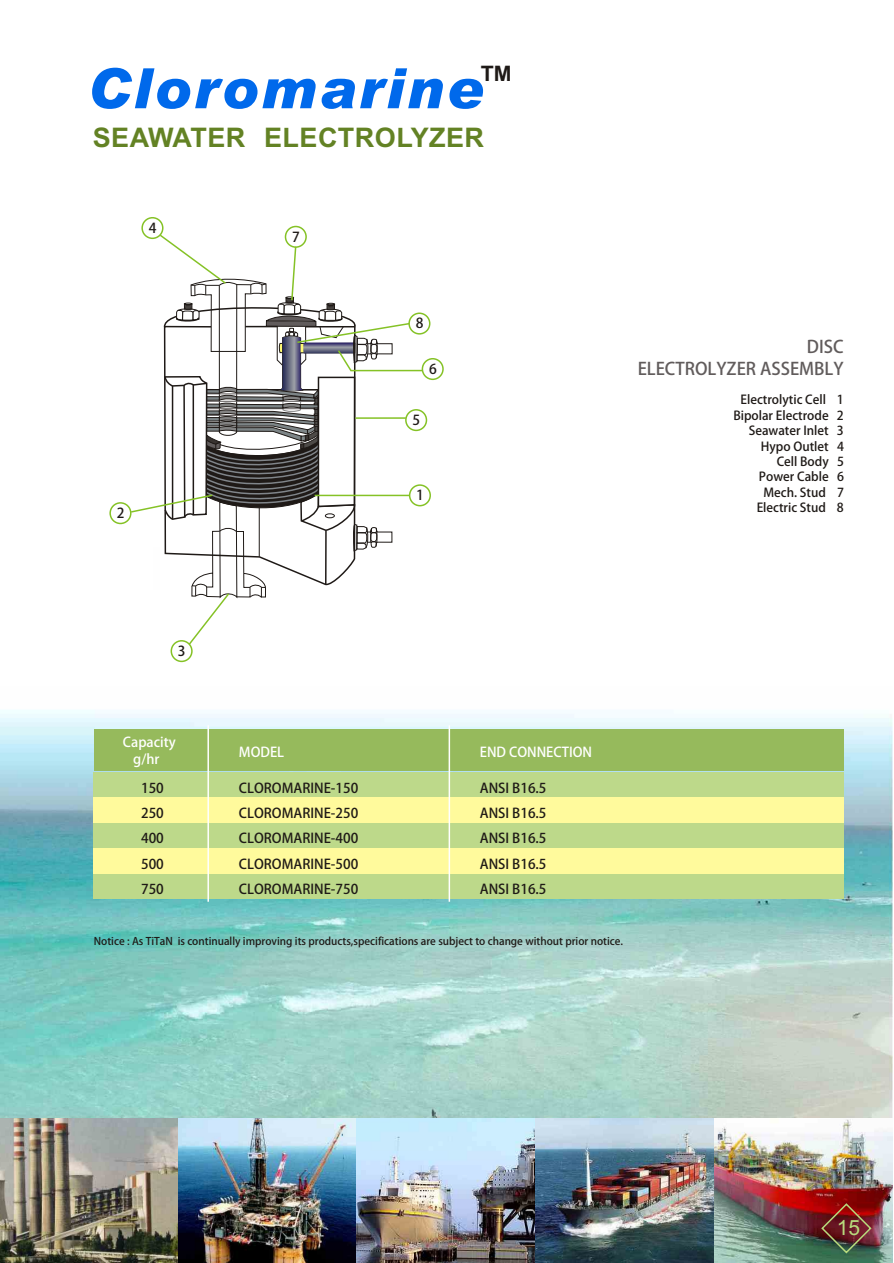
<style>
.page{position:relative;width:894px;height:1263px;background:#fff}
.page>*{position:absolute;margin:0;border:0;box-sizing:border-box;transform-origin:0 0}
.t1{font:italic 900 55.8px "Arial";letter-spacing:.045em;color:#0069eb}
.t2{font:700 27px "Arial";letter-spacing:.015em;color:#638224}
.t3{font:700 21.3px "Arial";color:#1f1a17}
.t4{font:21px "Arial";color:#b8db7d}
.t5{font:17.25px/21.6px "Adobe Heiti Std";color:#615c5c;text-align:right}
.t6{font:13.65px "Adobe Heiti Std";color:#1f1a17}
.t7{font:13.5px/25.3px "Adobe Heiti Std";color:#1f1a17;text-align:justify}
.t8{font:13.5px/17.1px "Adobe Heiti Std";color:#fff;text-align:center}
.t9{font:12.3px/15.5px "Adobe Heiti Std";color:#1f1a17;text-align:right}
.t10{font:10.5px "Adobe Heiti Std";color:#1f1a17}
</style>
<div class="page">
<img style="left:0;top:710px;width:893px;height:408px">
<div style="left:94px;top:730px;width:750px;height:41px;background:#96ba5c"></div>
<div style="left:94px;top:772px;width:750px;height:25px;background:#bdd98a"></div>
<div style="left:94px;top:823px;width:750px;height:25px;background:#bdd98a"></div>
<div style="left:94px;top:874px;width:750px;height:25px;background:#bdd98a"></div>
<div style="left:94px;top:798px;width:750px;height:25px;background:#fffa9c"></div>
<div style="left:94px;top:848px;width:750px;height:26px;background:#fffa9c"></div>
<hr style="left:207px;top:725px;width:2px;height:177px;background:#fff">
<hr style="left:449px;top:725px;width:1px;height:177px;background:#fff">
<div style="left:285px;top:226px;width:22px;height:22px;border:2px solid #85c226;border-radius:50%"></div>
<div style="left:141px;top:217px;width:23px;height:22px;border:2px solid #85c226;border-radius:50%"></div>
<div style="left:422px;top:358px;width:22px;height:22px;border:2px solid #85c226;border-radius:50%"></div>
<div style="left:405px;top:409px;width:22px;height:22px;border:2px solid #85c226;border-radius:50%"></div>
<div style="left:408px;top:313px;width:22px;height:22px;border:2px solid #85c226;border-radius:50%"></div>
<div style="left:409px;top:484px;width:22px;height:22px;border:2px solid #85c226;border-radius:50%"></div>
<div style="left:109px;top:502px;width:23px;height:22px;border:2px solid #85c226;border-radius:50%"></div>
<div style="left:171px;top:640px;width:22px;height:22px;border:2px solid #85c226;border-radius:50%"></div>
<svg style="left:129px;top:233px;width:295px;height:413px"></svg>
<img style="left:0;top:1118px;width:178px;height:145px">
<img style="left:178px;top:1118px;width:715px;height:145px">
<svg style="left:820px;top:1202px;width:53px;height:53px;background:#6c2e29"></svg>
<h1 class="t1" style="left:87px;top:68px;width:398px">Cloromarine</h1>
<h3 class="t3" style="left:481px;top:66px;width:32px">TM</h3>
<h2 class="t2" style="left:93px;top:127px;width:393px">SEAWATER ELECTROLYZER</h2>
<p class="t6" style="left:149px;top:221px;width:9px">4</p>
<p class="t6" style="left:117px;top:506px;width:9px">2</p>
<p class="t6" style="left:292px;top:230px;width:9px">7</p>
<p class="t6" style="left:416px;top:316px;width:9px">8</p>
<p class="t6" style="left:429px;top:362px;width:9px">6</p>
<p class="t6" style="left:413px;top:413px;width:9px">5</p>
<p class="t6" style="left:416px;top:488px;width:9px">1</p>
<p class="t5" style="left:638px;top:336px;width:208px">DISC<br>ELECTROLYZER ASSEMBLY</p>
<p class="t9" style="left:733px;top:392px;width:112px">Electrolytic Cell 1<br>Bipolar Electrode 2<br>Seawater Inlet 3<br>Hypo Outlet 4<br>Cell Body 5<br>Power Cable 6<br>Mech. Stud 7<br>Electric Stud 8</p>
<p class="t6" style="left:178px;top:644px;width:9px">3</p>
<p class="t8" style="left:123px;top:733px;width:54px">Capacity g/hr</p>
<p class="t8" style="left:239px;top:744px;width:47px">MODEL</p>
<p class="t8" style="left:480px;top:744px;width:114px">END CONNECTION</p>
<p class="t7" style="left:141px;top:775px;width:24px">150<br>250<br>400<br>500<br>750</p>
<p class="t7" style="left:239px;top:775px;width:121px">CLOROMARINE-150<br>CLOROMARINE-250<br>CLOROMARINE-400<br>CLOROMARINE-500<br>CLOROMARINE-750</p>
<p class="t7" style="left:480px;top:775px;width:68px">ANSI B16.5<br>ANSI B16.5<br>ANSI B16.5<br>ANSI B16.5<br>ANSI B16.5</p>
<p class="t10" style="left:94px;top:935px;width:531px">Notice : As TiTaN is continually improving its products,specifications are subject to change without prior notice.</p>
<h3 class="t4" style="left:837px;top:1220px;width:25px">15</h3>
</div>
